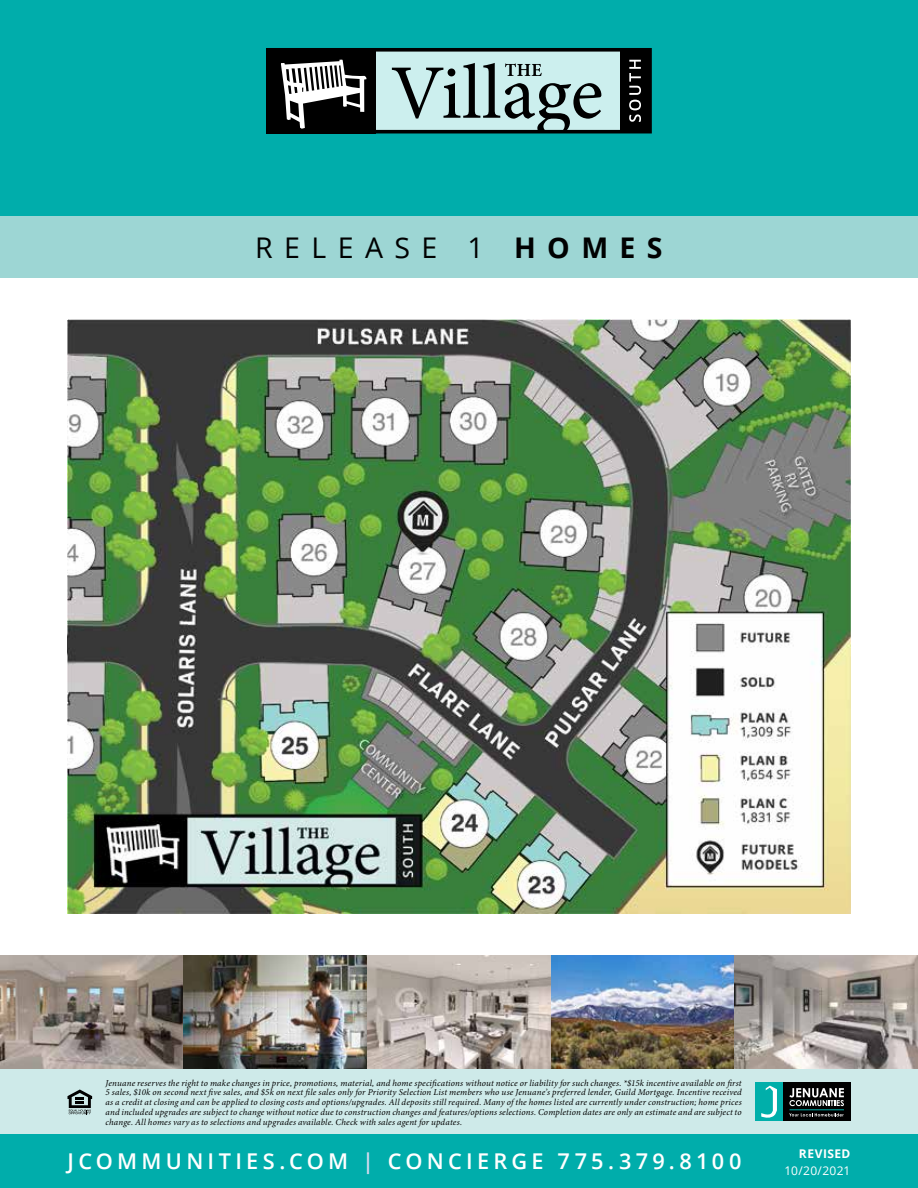
<style>
.page{position:relative;width:918px;height:1188px;background:#fff}
.page>*{position:absolute;margin:0;border:0;box-sizing:border-box;transform-origin:0 0}
.t1{font:28.5px "Open Sans";letter-spacing:.4em;color:#000101}
.t2{font:600 21.75px "Open Sans";letter-spacing:.195em;color:#fff}
.t3{font:12px "Open Sans";letter-spacing:.015em;color:#fff}
.t4{font:700 12px "Open Sans";letter-spacing:.04em;color:#fff}
.t5{font:italic 9px/9.8px "Minion Pro";letter-spacing:.015em;color:#000;text-align:justify}
.s1{font-weight:700}
.s2{color:#d4daef}
</style>
<div class="page">
<div style="left:0;top:0;width:918px;height:256px;background:#00adab"></div>
<div style="left:268px;top:50px;width:382px;height:82px;background:#ccefee"></div>
<div style="left:266px;top:48px;width:386px;height:85px;border:4px solid #000"></div>
<div style="left:266px;top:48px;width:110px;height:86px;background:#000"></div>
<svg style="left:392px;top:63px;width:209px;height:68px"></svg>
<div style="left:621px;top:50px;width:28px;height:82px;background:#000"></div>
<svg style="left:629px;top:60px;width:12px;height:62px"></svg>
<svg style="left:281px;top:60px;width:86px;height:69px"></svg>
<div style="left:0;top:216px;width:918px;height:61px;background:#9dd6d4"></div>
<div style="left:0;top:1134px;width:918px;height:54px;background:#00adab"></div>
<img style="left:0;top:955px;width:918px;height:115px">
<div style="left:0;top:1070px;width:918px;height:64px;background:#ceeae9"></div>
<svg style="left:68px;top:1090px;width:24px;height:24px"></svg>
<div style="left:756px;top:1083px;width:94px;height:38px;background:#000"></div>
<svg style="left:789px;top:1088px;width:55px;height:18px"></svg>
<svg style="left:789px;top:1113px;width:55px;height:3px"></svg>
<div style="left:756px;top:1083px;width:27px;height:38px;background:#00afaa"></div>
<svg style="left:761px;top:1086px;width:16px;height:32px"></svg>
<hr style="left:790px;top:1110px;width:54px;height:1px;background:#00afaa">
<img style="left:68px;top:319px;width:782px;height:594px">
<h1 class="t1" style="left:255px;top:228px;width:409px">RELEASE 1 <span class="s1">HOMES</span></h1>
<p class="t5" style="left:106px;top:1078px;width:638px">Jenuane reserves the right to make changes in price, promotions, material, and home specifications without notice or liability for such changes. *$15k incentive available on first 5 sales, $10k on second next five sales, and $5k on next file sales only for Priority Selection List members who use Jenuane’s preferred lender, Guild Mortgage. Incentive received as a credit at closing and can be applied to closing costs and options/upgrades. All deposits still required. Many of the homes listed are currently under construction; home prices and included upgrades are subject to change without notice due to construction changes and features/options selections. Completion dates are only an estimate and are subject to change. All homes vary as to selections and upgrades available. Check with sales agent for updates.</p>
<h2 class="t2" style="left:68px;top:1147px;width:676px">JCOMMUNITIES.COM <span class="s2">|</span> CONCIERGE 775.379.8100</h2>
<h3 class="t4" style="left:799px;top:1145px;width:53px">REVISED</h3>
<h3 class="t3" style="left:785px;top:1162px;width:67px">10/20/2021</h3>
</div>
